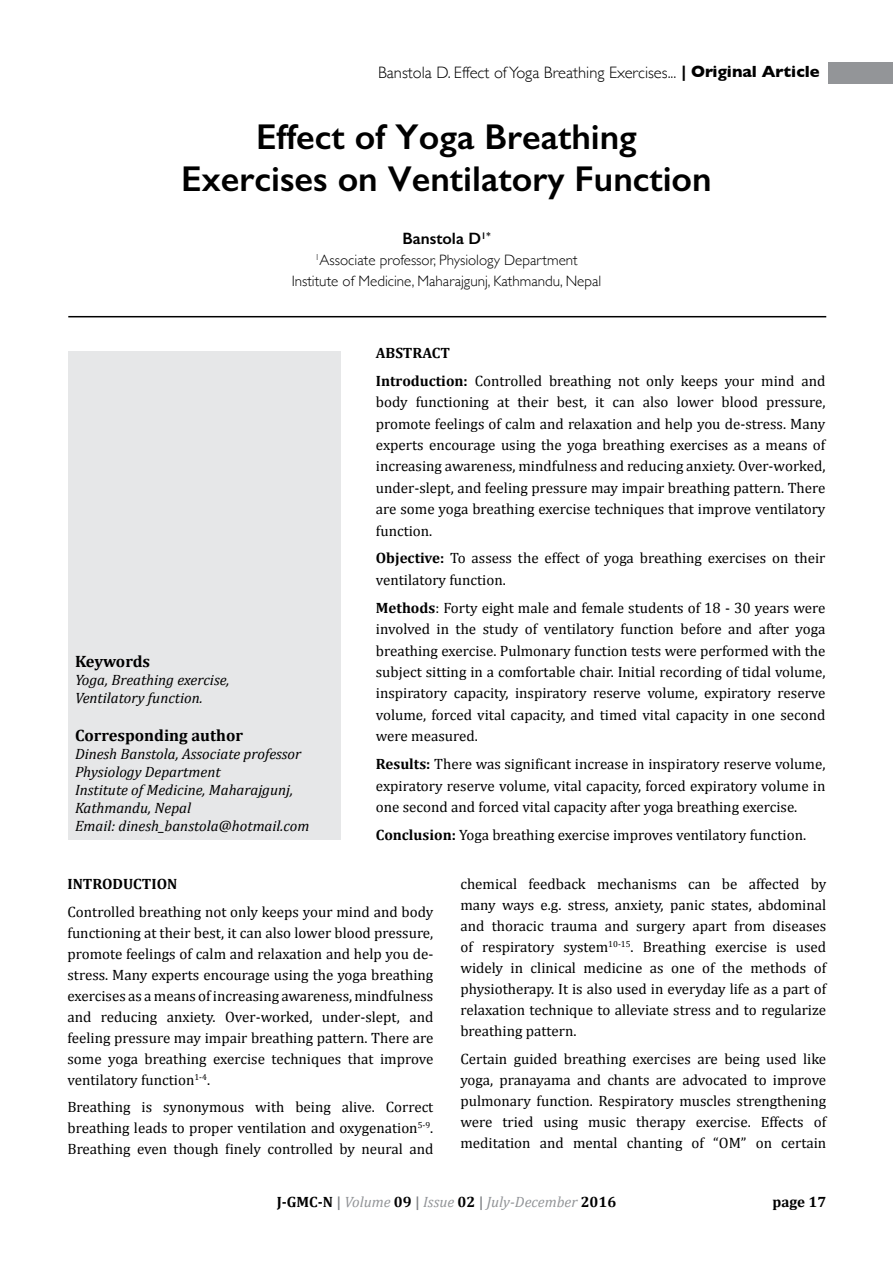
<style>
.page{position:relative;width:893px;height:1263px;background:#fff}
.page>*{position:absolute;margin:0;border:0;box-sizing:border-box;transform-origin:0 0}
.t1{font:600 36px/41.4px "Gill Sans";color:#000;text-align:center}
.t2{font:300 16.5px "Gill Sans";color:#000}
.t3{font:700 16.5px "Cambria";color:#000}
.t4{font:600 16.5px "Gill Sans";color:#000}
.t5{font:15px/21px "Cambria";color:#000;text-align:justify}
.t6{font:italic 15px/18px "Cambria";color:#000}
.t7{font:300 15px/21px "Gill Sans";color:#000;text-align:center}
.t8{font:italic 15px "Cambria";color:#939598}
.t9{font:700 15px "Cambria";color:#000}
.s1{font-weight:700}
.s2{font-weight:700;font-style:normal;color:#000}
.s3{font-weight:700;font-style:normal;color:#808285}
</style>
<div class="page">
<div style="left:828px;top:62px;width:65px;height:21px;background:#939598"></div>
<div style="left:68px;top:351px;width:273px;height:489px;background:#e6e7e8"></div>
<hr style="left:68px;top:316px;width:758px;height:1px;background:#000">
<p class="t2" style="left:378px;top:59px;width:443px">Banstola D. Effect of Yoga Breathing Exercises... <span class="s1">| Original Article</span></p>
<h1 class="t1" style="left:181px;top:116px;width:532px">Effect of Yoga Breathing<br>Exercises on Ventilatory Function</h1>
<p class="t4" style="left:402px;top:229px;width:90px">Banstola D<sup>1*</sup></p>
<p class="t7" style="left:292px;top:249px;width:311px"><sup>1</sup>Associate professor, Physiology Department<br>Institute of Medicine, Maharajgunj, Kathmandu, Nepal</p>
<p class="t3" style="left:75px;top:650px;width:77px">Keywords</p>
<p class="t6" style="left:75px;top:670px;width:156px">Yoga, Breathing exercise,<br>Ventilatory function.</p>
<p class="t3" style="left:75px;top:723px;width:170px">Corresponding author</p>
<p class="t6" style="left:75px;top:744px;width:236px">Dinesh Banstola, Associate professor<br>Physiology Department<br>Institute of Medicine, Maharajgunj,<br>Kathmandu, Nepal<br>Email: dinesh_banstola@hotmail.com</p>
<p class="t5" style="left:376px;top:339px;width:451px;line-height:27.9px"><span class="s1">ABSTRACT<br>Introduction:</span> Controlled breathing not only keeps your mind and</p>
<p class="t5" style="left:376px;top:391px;width:451px;line-height:21.5px">body functioning at their best, it can also lower blood pressure, promote feelings of calm and relaxation and help you de-stress. Many experts encourage using the yoga breathing exercises as a means of increasing awareness, mindfulness and reducing anxiety. Over-worked, under-slept, and feeling pressure may impair breathing pattern. There are some yoga breathing exercise techniques that improve ventilatory function.</p>
<p class="t5" style="left:376px;top:548px;width:451px;line-height:21.5px"><span class="s1">Objective:</span> To assess the effect of yoga breathing exercises on their ventilatory function.</p>
<p class="t5" style="left:376px;top:597px;width:451px;line-height:21.5px"><span class="s1">Methods</span>: Forty eight male and female students of 18 - 30 years were involved in the study of ventilatory function before and after yoga breathing exercise. Pulmonary function tests were performed with the subject sitting in a comfortable chair. Initial recording of tidal volume, inspiratory capacity, inspiratory reserve volume, expiratory reserve volume, forced vital capacity, and timed vital capacity in one second were measured.</p>
<p class="t5" style="left:376px;top:753px;width:451px;line-height:21.5px"><span class="s1">Results:</span> There was significant increase in inspiratory reserve volume, expiratory reserve volume, vital capacity, forced expiratory volume in one second and forced vital capacity after yoga breathing exercise.</p>
<p class="t5" style="left:376px;top:824px;width:432px"><span class="s1">Conclusion:</span> Yoga breathing exercise improves ventilatory function.</p>
<p class="t9" style="left:68px;top:873px;width:111px">INTRODUCTION</p>
<p class="t5" style="left:68px;top:901px;width:367px">Controlled breathing not only keeps your mind and body functioning at their best, it can also lower blood pressure, promote feelings of calm and relaxation and help you de&shy;stress. Many experts encourage using the yoga breathing exercises as a means of increasing awareness, mindfulness and reducing anxiety. Over-worked, under-slept, and feeling pressure may impair breathing pattern. There are some yoga breathing exercise techniques that improve ventilatory function<sup>1-4</sup>.</p>
<p class="t5" style="left:67px;top:1096px;width:367px">Breathing is synonymous with being alive. Correct breathing leads to proper ventilation and oxygenation<sup>5-9</sup>.<br>Breathing even though finely controlled by neural and</p>
<p class="t5" style="left:460px;top:874px;width:367px">chemical feedback mechanisms can be affected by many ways e.g. stress, anxiety, panic states, abdominal and thoracic trauma and surgery apart from diseases of respiratory system<sup>10-15</sup>. Breathing exercise is used widely in clinical medicine as one of the methods of physiotherapy. It is also used in everyday life as a part of relaxation technique to alleviate stress and to regularize breathing pattern.</p>
<p class="t5" style="left:460px;top:1048px;width:367px">Certain guided breathing exercises are being used like yoga, pranayama and chants are advocated to improve pulmonary function. Respiratory muscles strengthening were tried using music therapy exercise. Effects of meditation and mental chanting of “OM” on certain</p>
<p class="t8" style="left:277px;top:1191px;width:341px"><span class="s2">J-GMC-N</span> <span class="s3">|</span> Volume <span class="s2">09</span> <span class="s3">|</span> Issue <span class="s2">02</span> <span class="s3">|</span> July-December <span class="s2">2016</span></p>
<p class="t9" style="left:772px;top:1191px;width:55px">page 17</p>
</div>
